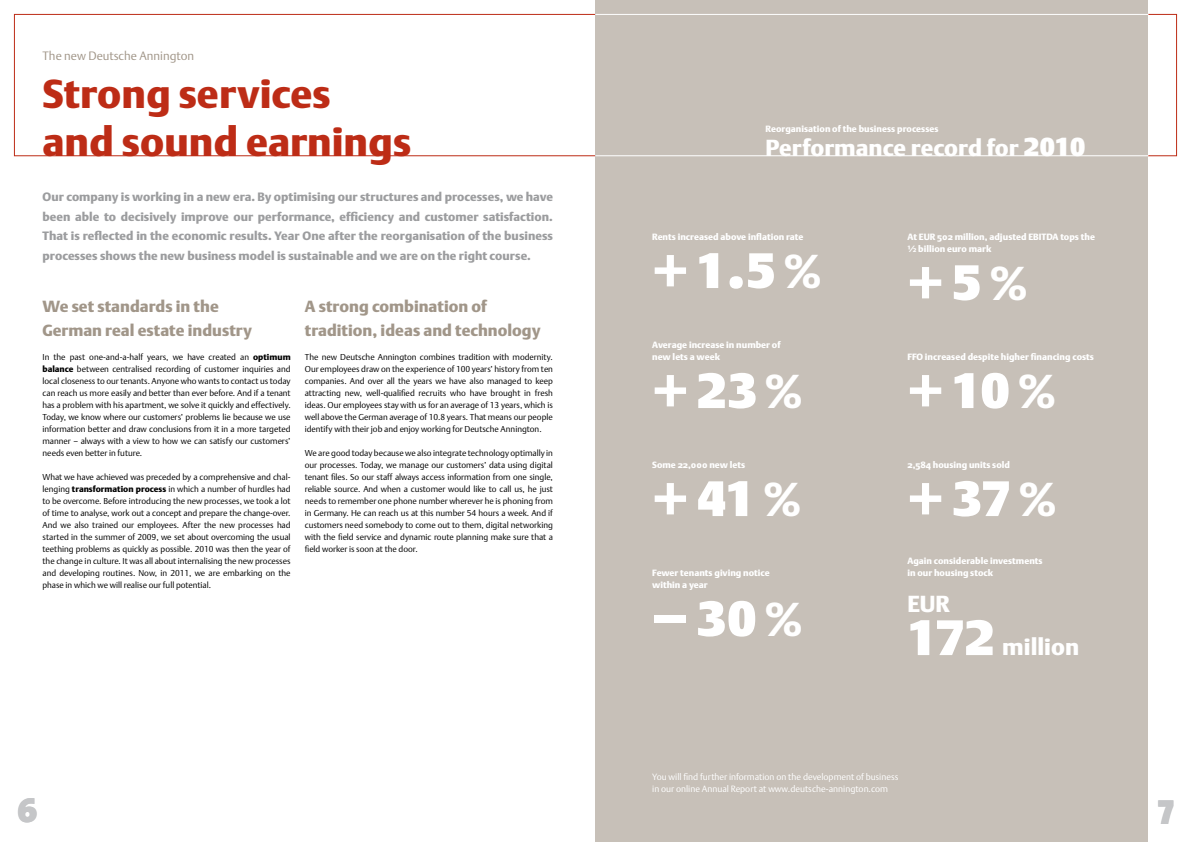
<style>
.page{position:relative;width:1191px;height:842px;background:#fff}
.page>*{position:absolute;margin:0;border:0;box-sizing:border-box;transform-origin:0 0}
.t1{font:900 63px "DTL Argo T Caps";letter-spacing:-.02em;color:#fff}
.t2{font:40px/48px "DTL Argo ST Black";color:#bd2c16}
.t3{font:35px "The Sans Black Caps";color:#c5c6c8}
.t4{font:23px "DTL Argo ST Black";color:#fff}
.t5{font:16px/24px "DTL Argo ST Black";color:#a19689}
.t6{font:12px/19.5px "DTL Argo ST Black";color:#9c9d9f;text-align:justify}
.t7{font:12px "DTL Argo ST Light";color:#a19689}
.t8{font:9px/12px "DTL Argo ST Black";color:#fff}
.t9{font:9px/12px "DTL Argo ST Light";color:#fff}
.t10{font:8.5px/12px "DTL Argo T Light";color:#000;text-align:justify}
.s1{font-family:"DTL Argo T Black"}
.s2{font-family:"DTL Argo T Caps";font-weight:900;font-size:33px}
.s3{font-size:47px}
</style>
<div class="page">
<div style="left:595px;top:0;width:553px;height:842px;background:#c7c0b8"></div>
<hr style="left:595px;top:155px;width:553px;height:1px;background:#fff">
<hr style="left:595px;top:14px;width:553px;height:1px;background:#fff">
<h3 class="t7" style="left:43px;top:49px;width:153px">The new Deutsche Annington</h3>
<h2 class="t2" style="left:43px;top:70px;width:370px">Strong services and sound earnings</h2>
<p class="t6" style="left:43px;top:187px;width:512px">Our company is working in a new era. By optimising our structures and processes, we have been able to decisively improve our performance, efficiency and customer satisfaction.<br>That is reflected in the economic results. Year One after the reorganisation of the business processes shows the new business model is sustainable and we are on the right course.</p>
<h3 class="t5" style="left:43px;top:294px;width:211px">We set standards in the<br>German real estate industry</h3>
<p class="t10" style="left:43px;top:351px;width:250px">In the past one-and-a-half years, we have created an <span class="s1">optimum balance</span> between centralised recording of customer inquiries and local closeness to our tenants. Anyone who wants to contact us today can reach us more easily and better than ever before. And if a tenant has a problem with his apartment, we solve it quickly and effectively.<br>Today, we know where our customers’ problems lie because we use information better and draw conclusions from it in a more targeted manner – always with a view to how we can satisfy our customers’ needs even better in future.</p>
<p class="t10" style="left:43px;top:471px;width:250px">What we have achieved was preceded by a comprehensive and chal&shy;lenging <span class="s1">transformation process</span> in which a number of hurdles had to be overcome. Before introducing the new processes, we took a lot of time to analyse, work out a concept and prepare the change-over.<br>And we also trained our employees. After the new processes had started in the summer of 2009, we set about overcoming the usual teething problems as quickly as possible. 2010 was then the year of the change in culture. It was all about internalising the new processes and developing routines. Now, in 2011, we are embarking on the phase in which we will realise our full potential.</p>
<h3 class="t5" style="left:305px;top:294px;width:237px">A strong combination of tradition, ideas and technology</h3>
<p class="t10" style="left:305px;top:351px;width:250px">The new Deutsche Annington combines tradition with modernity.<br>Our employees draw on the experience of 100 years’ history from ten companies. And over all the years we have also managed to keep attracting new, well-qualified recruits who have brought in fresh ideas. Our employees stay with us for an average of 13 years, which is well above the German average of 10.8 years. That means our people identify with their job and enjoy working for Deutsche Annington.</p>
<p class="t10" style="left:305px;top:447px;width:250px">We are good today because we also integrate technology optimally in our processes. Today, we manage our customers’ data using digital tenant files. So our staff always access information from one single, reliable source. And when a customer would like to call us, he just needs to remember one phone number wherever he is phoning from in Germany. He can reach us at this number 54 hours a week. And if customers need somebody to come out to them, digital networking with the field service and dynamic route planning make sure that a field worker is soon at the door.</p>
<p class="t8" style="left:765px;top:123px;width:174px">Reorganisation of the business processes</p>
<h3 class="t4" style="left:765px;top:134px;width:321px">Performance record for <span class="s2">2010</span></h3>
<p class="t8" style="left:652px;top:231px;width:153px">Rents increased above inflation rate</p>
<h1 class="t1" style="left:652px;top:228px;width:171px">+1.5<span class="s3">%</span></h1>
<p class="t8" style="left:652px;top:339px;width:130px">Average increase in number of new lets a week</p>
<h1 class="t1" style="left:652px;top:348px;width:152px">+23<span class="s3">%</span></h1>
<p class="t8" style="left:652px;top:459px;width:94px">Some 22,000 new lets</p>
<h1 class="t1" style="left:652px;top:456px;width:150px">+41<span class="s3">%</span></h1>
<p class="t8" style="left:652px;top:567px;width:119px">Fewer tenants giving notice within a year</p>
<h1 class="t1" style="left:652px;top:576px;width:152px">–30<span class="s3">%</span></h1>
<p class="t8" style="left:907px;top:231px;width:189px">At EUR 502 million, adjusted EBITDA tops the ½ billion euro mark</p>
<h1 class="t1" style="left:907px;top:240px;width:121px">+5<span class="s3">%</span></h1>
<p class="t8" style="left:907px;top:351px;width:188px">FFO increased despite higher financing costs</p>
<h1 class="t1" style="left:907px;top:348px;width:150px">+10<span class="s3">%</span></h1>
<p class="t8" style="left:907px;top:459px;width:104px">2,584 housing units sold</p>
<h1 class="t1" style="left:907px;top:456px;width:150px">+37<span class="s3">%</span></h1>
<p class="t8" style="left:907px;top:555px;width:137px">Again considerable investments in our housing stock</p>
<h3 class="t4" style="left:907px;top:590px;width:44px">EUR</h3>
<h1 class="t1" style="left:907px;top:595px;width:88px">172</h1>
<h3 class="t4" style="left:1002px;top:633px;width:78px">million</h3>
<p class="t9" style="left:652px;top:771px;width:248px">You will find further information on the development of business in our online Annual Report at www.deutsche-annington.com</p>
<h3 class="t3" style="left:17px;top:780px;width:22px">6</h3>
<h3 class="t3" style="left:1157px;top:782px;width:18px">7</h3>
</div>
